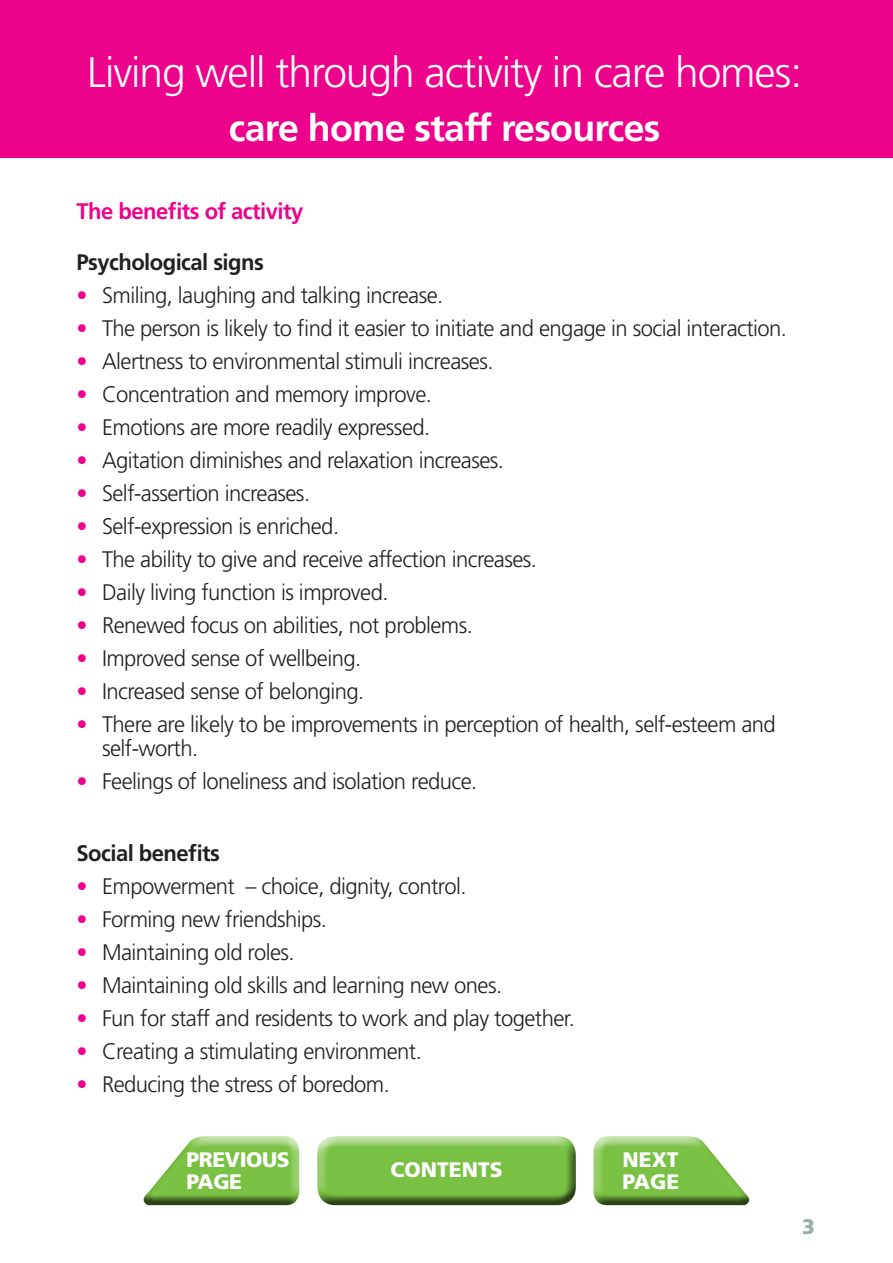
<style>
.page{position:relative;width:893px;height:1263px;background:#fff}
.page>*{position:absolute;margin:0;border:0;box-sizing:border-box;transform-origin:0 0}
.t1{font:300 42.6px "Frutiger";letter-spacing:-.025em;color:#fff}
.t2{font:700 37.5px "Frutiger";letter-spacing:-.02em;color:#fff}
.t3{font:300 22.5px/24px "Frutiger";letter-spacing:-.025em;color:#231f20}
.t4{font:700 22.5px "Frutiger";letter-spacing:-.025em;color:#231f20}
.t5{font:700 22.5px "Frutiger";letter-spacing:-.025em;color:#ed028c}
.t6{font:900 21px "Frutiger";color:#fff}
.t7{font:900 21px "Frutiger";letter-spacing:-.02em;color:#fff}
.t8{font:900 21px "Frutiger";color:#96aeaa}
.s1{color:#ed028c}
</style>
<div class="page">
<div style="left:0;top:0;width:893px;height:157px;background:#ed028c"></div>
<div style="left:316px;top:1125px;width:261px;height:70px;background:#fff;opacity:.75"></div>
<div style="left:316px;top:1139px;width:261px;height:66px;background:#231f20;opacity:.75"></div>
<div style="left:592px;top:1133px;width:157px;height:64px;background:#fff;opacity:.75"></div>
<div style="left:592px;top:1143px;width:157px;height:62px;background:#231f20;opacity:.75"></div>
<div style="left:143px;top:1133px;width:158px;height:64px;background:#fff;opacity:.75"></div>
<div style="left:143px;top:1143px;width:158px;height:62px;background:#231f20;opacity:.75"></div>
<p class="t1" style="left:87px;top:49px;width:716px">Living well through activity in care homes:</p>
<p class="t2" style="left:229px;top:106px;width:433px">care home staff resources</p>
<p class="t5" style="left:77px;top:198px;width:228px">The benefits of activity</p>
<p class="t4" style="left:77px;top:249px;width:189px">Psychological signs</p>
<p class="t3" style="left:77px;top:283px;width:368px"><span class="s1">•</span> Smiling, laughing and talking increase.</p>
<p class="t3" style="left:77px;top:316px;width:712px"><span class="s1">•</span> The person is likely to find it easier to initiate and engage in social interaction.</p>
<p class="t3" style="left:77px;top:349px;width:418px"><span class="s1">•</span> Alertness to environmental stimuli increases.</p>
<p class="t3" style="left:77px;top:382px;width:357px"><span class="s1">•</span> Concentration and memory improve.</p>
<p class="t3" style="left:77px;top:415px;width:355px"><span class="s1">•</span> Emotions are more readily expressed.</p>
<p class="t3" style="left:77px;top:448px;width:429px"><span class="s1">•</span> Agitation diminishes and relaxation increases.</p>
<p class="t3" style="left:77px;top:481px;width:235px"><span class="s1">•</span> Self-assertion increases.</p>
<p class="t3" style="left:77px;top:514px;width:264px"><span class="s1">•</span> Self-expression is enriched.</p>
<p class="t3" style="left:77px;top:547px;width:462px"><span class="s1">•</span> The ability to give and receive affection increases.</p>
<p class="t3" style="left:77px;top:580px;width:313px"><span class="s1">•</span> Daily living function is improved.</p>
<p class="t3" style="left:77px;top:613px;width:398px"><span class="s1">•</span> Renewed focus on abilities, not problems.</p>
<p class="t3" style="left:77px;top:646px;width:286px"><span class="s1">•</span> Improved sense of wellbeing.</p>
<p class="t3" style="left:77px;top:679px;width:289px"><span class="s1">•</span> Increased sense of belonging.</p>
<p class="t3" style="left:102px;top:712px;width:675px;text-indent:-25px"><span class="s1">•</span> There are likely to be improvements in perception of health, self-esteem and self-worth.</p>
<p class="t3" style="left:77px;top:769px;width:402px"><span class="s1">•</span> Feelings of loneliness and isolation reduce.</p>
<p class="t4" style="left:77px;top:840px;width:145px">Social benefits</p>
<p class="t3" style="left:77px;top:874px;width:391px"><span class="s1">•</span> Empowerment – choice, dignity, control.</p>
<p class="t3" style="left:77px;top:907px;width:252px"><span class="s1">•</span> Forming new friendships.</p>
<p class="t3" style="left:77px;top:940px;width:220px"><span class="s1">•</span> Maintaining old roles.</p>
<p class="t3" style="left:77px;top:973px;width:427px"><span class="s1">•</span> Maintaining old skills and learning new ones.</p>
<p class="t3" style="left:77px;top:1006px;width:500px"><span class="s1">•</span> Fun for staff and residents to work and play together.</p>
<p class="t3" style="left:77px;top:1039px;width:347px"><span class="s1">•</span> Creating a stimulating environment.</p>
<p class="t3" style="left:77px;top:1072px;width:315px"><span class="s1">•</span> Reducing the stress of boredom.</p>
<p class="t7" style="left:187px;top:1147px;width:105px">PREVIOUS</p>
<p class="t6" style="left:187px;top:1169px;width:57px">PAGE</p>
<p class="t6" style="left:390px;top:1156px;width:114px">CONTENTS</p>
<p class="t6" style="left:623px;top:1147px;width:58px">NEXT</p>
<p class="t6" style="left:623px;top:1169px;width:58px">PAGE</p>
<p class="t8" style="left:802px;top:1214px;width:14px">3</p>
</div>
